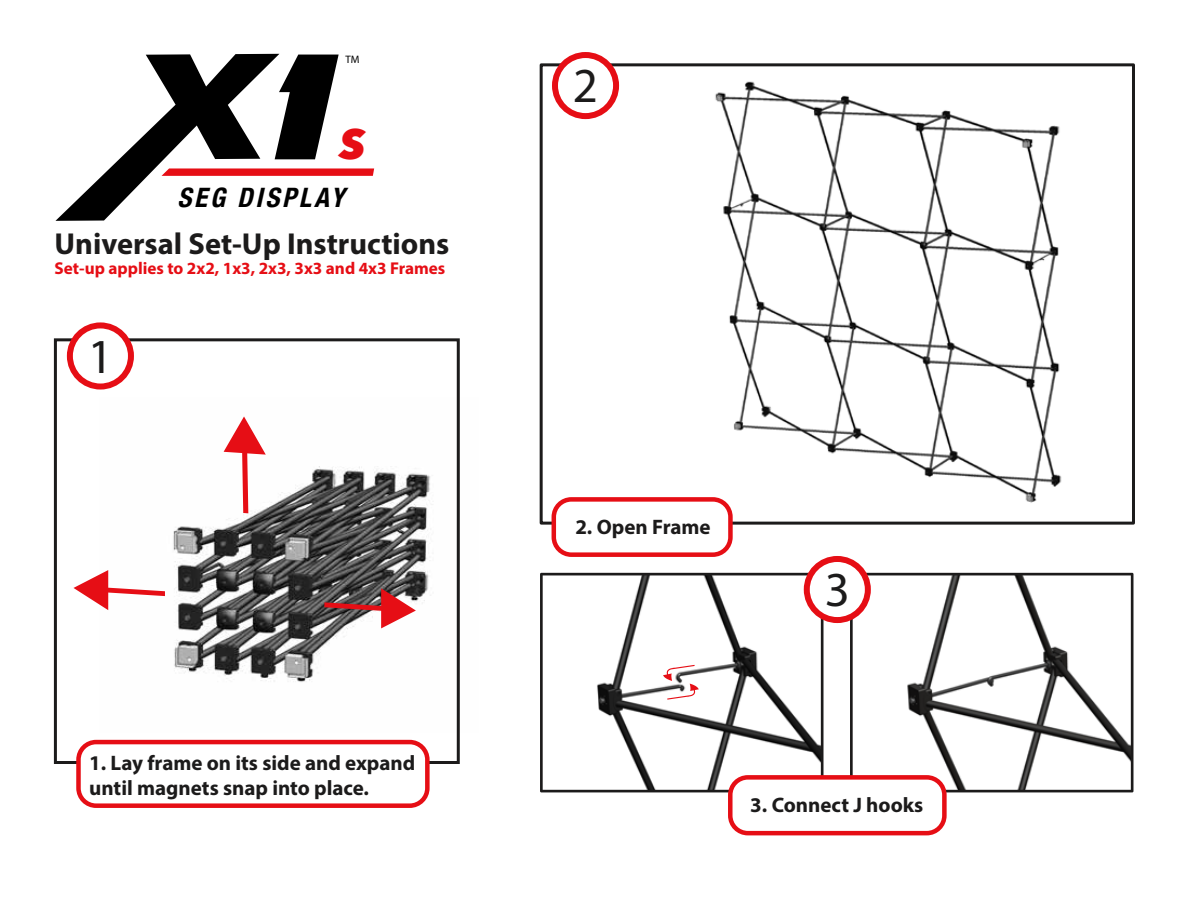
<style>
.page{position:relative;width:1188px;height:918px;background:#fff}
.page>*{position:absolute;margin:0;border:0;box-sizing:border-box;transform-origin:0 0}
.t1{font:49.05px "Myriad Pro";color:#1c1b1b}
.t2{font:italic 800 41.7px "Avenir Next";color:#e60e15}
.t3{font:700 30.45px "Myriad Pro";color:#1c1b1b}
.t4{font:italic 700 condensed 26.7px "Helvetica Neue";color:#000}
.t5{font:700 21px/25.2px "Myriad Pro";color:#1c1b1b}
.t6{font:700 17.1px "Myriad Pro";color:#e60e15}
.t7{font:10.8px "Myriad Pro";color:#000}
</style>
<div class="page">
<img style="left:551px;top:67px;width:511px;height:454px">
<div style="left:540px;top:63px;width:595px;height:462px;border:3px solid #1c1b1b"></div>
<div style="left:555px;top:55px;width:61px;height:61px;background:#fff;border-radius:50%"></div>
<div style="left:552px;top:52px;width:67px;height:67px;border:6px solid #e60e15;border-radius:50%"></div>
<svg style="left:540px;top:573px;width:284px;height:219px"></svg>
<svg style="left:850px;top:573px;width:283px;height:219px"></svg>
<div style="left:807px;top:559px;width:61px;height:61px;background:#fff;border-radius:50%"></div>
<div style="left:804px;top:556px;width:67px;height:67px;border:6px solid #e60e15;border-radius:50%"></div>
<div style="left:730px;top:777px;width:214px;height:56px;background:#fff;border-radius:18px"></div>
<div style="left:728px;top:775px;width:219px;height:60px;border:4px solid #e60e15;border-radius:18px"></div>
<div style="left:554px;top:499px;width:176px;height:56px;background:#fff;border-radius:18px"></div>
<div style="left:552px;top:497px;width:181px;height:60px;border:4px solid #e60e15;border-radius:18px"></div>
<img style="left:173px;top:451px;width:258px;height:231px">
<div style="left:54px;top:338px;width:406px;height:426px;border:3px solid #1c1b1b"></div>
<svg style="left:324px;top:588px;width:92px;height:40px"></svg>
<svg style="left:73px;top:570px;width:92px;height:40px"></svg>
<svg style="left:224px;top:416px;width:42px;height:97px"></svg>
<div style="left:78px;top:742px;width:349px;height:64px;background:#fff;border-radius:18px"></div>
<div style="left:76px;top:740px;width:354px;height:68px;border:4px solid #e60e15;border-radius:18px"></div>
<div style="left:70px;top:325px;width:61px;height:62px;background:#fff;border-radius:50%"></div>
<div style="left:67px;top:322px;width:67px;height:68px;border:6px solid #e60e15;border-radius:50%"></div>
<svg style="left:55px;top:54px;width:319px;height:167px"></svg>
<p class="t7" style="left:345px;top:52px;width:16px">TM</p>
<h2 class="t2" style="left:340px;top:119px;width:27px">S</h2>
<p class="t4" style="left:177px;top:176px;width:178px">SEG DISPLAY</p>
<h3 class="t3" style="left:55px;top:224px;width:396px">Universal Set-Up Instructions</h3>
<p class="t6" style="left:55px;top:257px;width:392px">Set-up applies to 2x2, 1x3, 2x3, 3x3 and 4x3 Frames</p>
<h1 class="t1" style="left:88px;top:326px;width:27px">1</h1>
<p class="t5" style="left:89px;top:749px;width:328px">1. Lay frame on its side and expand until magnets snap into place.</p>
<h1 class="t1" style="left:573px;top:55px;width:27px">2</h1>
<p class="t5" style="left:575px;top:514px;width:137px">2. Open Frame</p>
<h1 class="t1" style="left:825px;top:559px;width:27px">3</h1>
<p class="t5" style="left:750px;top:792px;width:174px">3. Connect J hooks</p>
</div>
